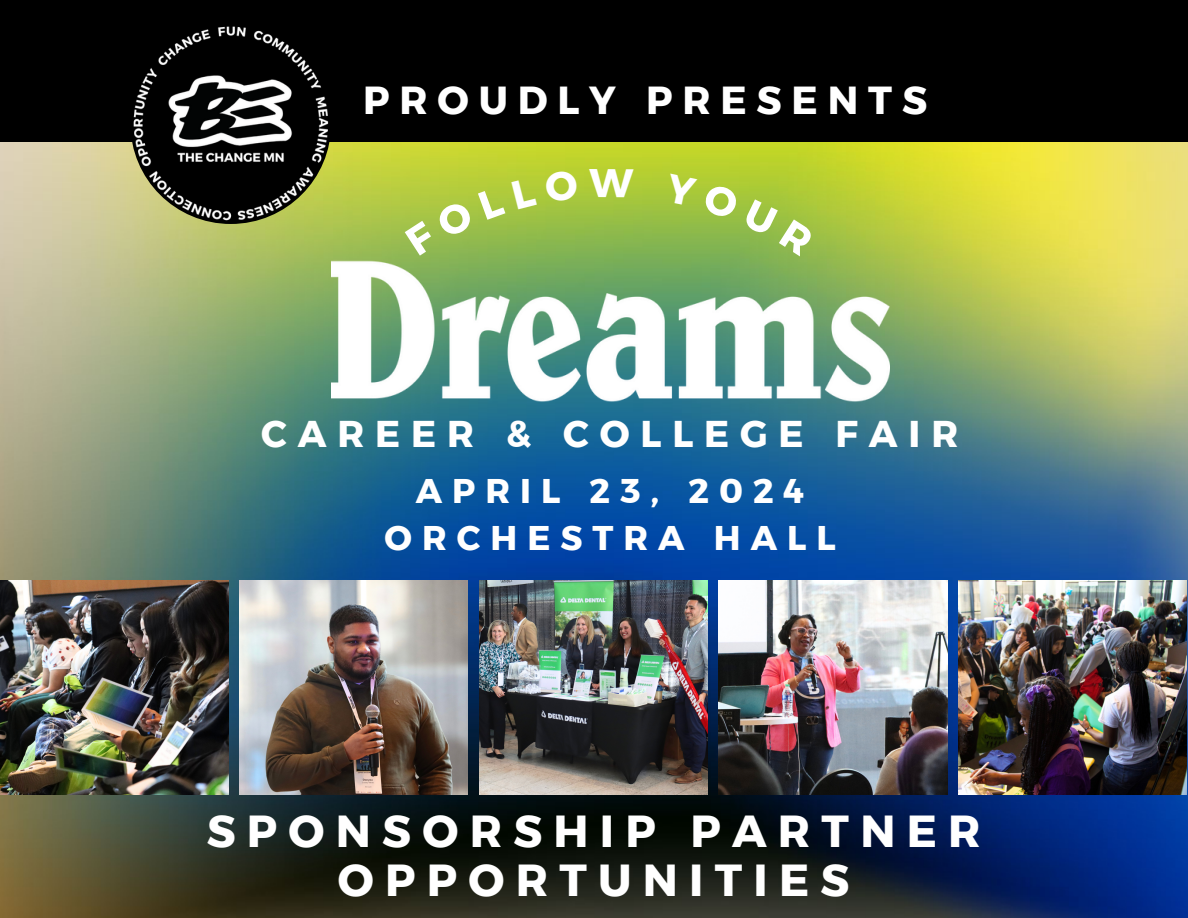
<style>
.page{position:relative;width:1188px;height:918px;background:#fff}
.page>*{position:absolute;margin:0;border:0;box-sizing:border-box;transform-origin:0 0}
.t1{font:44.7px/49.5px "Kief Montaser Bold";letter-spacing:.25em;color:#fff;text-align:center}
.t2{font:39.75px "Kief Montaser Bold";color:#fff}
.t3{font:39px "Kief Montaser Bold";letter-spacing:.25em;color:#fff}
.t4{font:37.2px "Kief Montaser Bold";letter-spacing:.295em;color:#fff}
.t5{font:34.2px/47px "Kief Montaser Bold";letter-spacing:.295em;color:#fff;text-align:center}
</style>
<div class="page">
<img style="left:0;top:141px;width:1188px;height:777px">
<img style="left:0;top:580px;width:228px;height:214px">
<img style="left:240px;top:580px;width:228px;height:214px">
<img style="left:479px;top:580px;width:229px;height:214px">
<img style="left:719px;top:580px;width:228px;height:214px">
<img style="left:958px;top:580px;width:229px;height:214px">
<img style="left:331px;top:252px;width:558px;height:181px">
<div style="left:0;top:0;width:1188px;height:141px;background:#000"></div>
<img style="left:130px;top:26px;width:201px;height:198px">
<svg style="left:405px;top:187px;width:100px;height:69px;background:#a0c147"></svg>
<svg style="left:512px;top:177px;width:25px;height:32px"></svg>
<svg style="left:545px;top:169px;width:34px;height:34px"></svg>
<svg style="left:665px;top:174px;width:150px;height:82px;background:#9ac042"></svg>
<p class="t3" style="left:363px;top:76px;width:566px">PROUDLY PRESENTS</p>
<p class="t2" style="left:589px;top:158px;width:46px">W</p>
<p class="t4" style="left:261px;top:411px;width:699px">CAREER &amp; COLLEGE FAIR</p>
<h1 class="t5" style="left:385px;top:468px;width:452px">APRIL 23, 2024<br>ORCHESTRA HALL</h1>
<p class="t1" style="left:207px;top:806px;width:775px">SPONSORSHIP PARTNER<br>OPPORTUNITIES</p>
</div>
